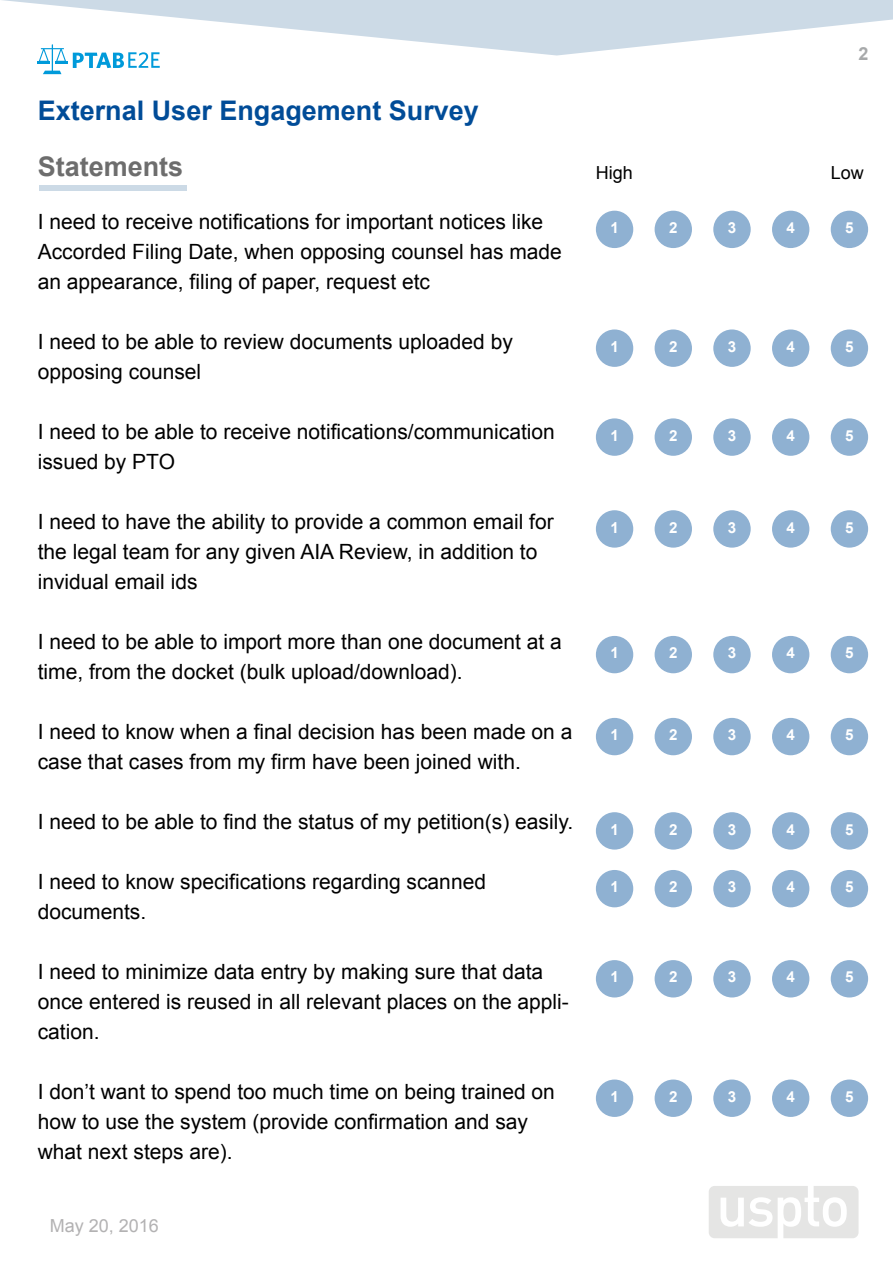
<style>
.page{position:relative;width:893px;height:1263px;background:#fff}
.page>*{position:absolute;margin:0;border:0;box-sizing:border-box;transform-origin:0 0}
.t1{font:700 27px "Arial";color:#004c98}
.t2{font:700 27px "Arial";color:#6d6d6d}
.t3{font:21px/30px "Arial";color:#000}
.t4{font:18px "Arial";color:#b3b2b3}
.t5{font:18px "Arial";color:#000}
.t6{font:700 18px "Arial";color:#a7a9aa}
.t7{font:700 15.15px "Arial";color:#fff}
</style>
<div class="page">
<svg style="left:2px;top:0;width:891px;height:56px;fill:#ccdae6"></svg>
<svg style="left:709px;top:1186px;width:149px;height:52px"></svg>
<svg style="left:22px;top:35px;width:150px;height:40px"></svg>
<div style="left:39px;top:185px;width:148px;height:6px;background:#ccdae6"></div>
<div style="left:596px;top:211px;width:37px;height:37px;background:#8fb1d2;border-radius:50%"></div>
<div style="left:655px;top:211px;width:37px;height:37px;background:#8fb1d2;border-radius:50%"></div>
<div style="left:713px;top:211px;width:38px;height:37px;background:#8fb1d2;border-radius:50%"></div>
<div style="left:772px;top:211px;width:37px;height:37px;background:#8fb1d2;border-radius:50%"></div>
<div style="left:831px;top:211px;width:37px;height:37px;background:#8fb1d2;border-radius:50%"></div>
<div style="left:596px;top:329px;width:37px;height:38px;background:#8fb1d2;border-radius:50%"></div>
<div style="left:655px;top:329px;width:37px;height:38px;background:#8fb1d2;border-radius:50%"></div>
<div style="left:713px;top:329px;width:38px;height:38px;background:#8fb1d2;border-radius:50%"></div>
<div style="left:772px;top:329px;width:37px;height:38px;background:#8fb1d2;border-radius:50%"></div>
<div style="left:831px;top:329px;width:37px;height:38px;background:#8fb1d2;border-radius:50%"></div>
<div style="left:596px;top:510px;width:37px;height:38px;background:#8fb1d2;border-radius:50%"></div>
<div style="left:655px;top:510px;width:37px;height:38px;background:#8fb1d2;border-radius:50%"></div>
<div style="left:713px;top:510px;width:38px;height:38px;background:#8fb1d2;border-radius:50%"></div>
<div style="left:772px;top:510px;width:37px;height:38px;background:#8fb1d2;border-radius:50%"></div>
<div style="left:831px;top:510px;width:37px;height:38px;background:#8fb1d2;border-radius:50%"></div>
<div style="left:596px;top:418px;width:37px;height:38px;background:#8fb1d2;border-radius:50%"></div>
<div style="left:655px;top:418px;width:37px;height:38px;background:#8fb1d2;border-radius:50%"></div>
<div style="left:713px;top:418px;width:38px;height:38px;background:#8fb1d2;border-radius:50%"></div>
<div style="left:772px;top:418px;width:37px;height:38px;background:#8fb1d2;border-radius:50%"></div>
<div style="left:831px;top:418px;width:37px;height:38px;background:#8fb1d2;border-radius:50%"></div>
<div style="left:596px;top:636px;width:37px;height:37px;background:#8fb1d2;border-radius:50%"></div>
<div style="left:655px;top:636px;width:37px;height:37px;background:#8fb1d2;border-radius:50%"></div>
<div style="left:713px;top:636px;width:38px;height:37px;background:#8fb1d2;border-radius:50%"></div>
<div style="left:772px;top:636px;width:37px;height:37px;background:#8fb1d2;border-radius:50%"></div>
<div style="left:831px;top:636px;width:37px;height:37px;background:#8fb1d2;border-radius:50%"></div>
<div style="left:596px;top:718px;width:37px;height:37px;background:#8fb1d2;border-radius:50%"></div>
<div style="left:655px;top:718px;width:37px;height:37px;background:#8fb1d2;border-radius:50%"></div>
<div style="left:713px;top:718px;width:38px;height:37px;background:#8fb1d2;border-radius:50%"></div>
<div style="left:772px;top:718px;width:37px;height:37px;background:#8fb1d2;border-radius:50%"></div>
<div style="left:831px;top:718px;width:37px;height:37px;background:#8fb1d2;border-radius:50%"></div>
<div style="left:596px;top:812px;width:37px;height:37px;background:#8fb1d2;border-radius:50%"></div>
<div style="left:655px;top:812px;width:37px;height:37px;background:#8fb1d2;border-radius:50%"></div>
<div style="left:713px;top:812px;width:38px;height:37px;background:#8fb1d2;border-radius:50%"></div>
<div style="left:772px;top:812px;width:37px;height:37px;background:#8fb1d2;border-radius:50%"></div>
<div style="left:831px;top:812px;width:37px;height:37px;background:#8fb1d2;border-radius:50%"></div>
<div style="left:596px;top:870px;width:37px;height:37px;background:#8fb1d2;border-radius:50%"></div>
<div style="left:655px;top:870px;width:37px;height:37px;background:#8fb1d2;border-radius:50%"></div>
<div style="left:713px;top:870px;width:38px;height:37px;background:#8fb1d2;border-radius:50%"></div>
<div style="left:772px;top:870px;width:37px;height:37px;background:#8fb1d2;border-radius:50%"></div>
<div style="left:831px;top:870px;width:37px;height:37px;background:#8fb1d2;border-radius:50%"></div>
<div style="left:596px;top:960px;width:37px;height:37px;background:#8fb1d2;border-radius:50%"></div>
<div style="left:655px;top:960px;width:37px;height:37px;background:#8fb1d2;border-radius:50%"></div>
<div style="left:713px;top:960px;width:38px;height:37px;background:#8fb1d2;border-radius:50%"></div>
<div style="left:772px;top:960px;width:37px;height:37px;background:#8fb1d2;border-radius:50%"></div>
<div style="left:831px;top:960px;width:37px;height:37px;background:#8fb1d2;border-radius:50%"></div>
<div style="left:596px;top:1079px;width:37px;height:38px;background:#8fb1d2;border-radius:50%"></div>
<div style="left:655px;top:1079px;width:37px;height:38px;background:#8fb1d2;border-radius:50%"></div>
<div style="left:713px;top:1079px;width:38px;height:38px;background:#8fb1d2;border-radius:50%"></div>
<div style="left:772px;top:1079px;width:37px;height:38px;background:#8fb1d2;border-radius:50%"></div>
<div style="left:831px;top:1079px;width:37px;height:38px;background:#8fb1d2;border-radius:50%"></div>
<p class="t1" style="left:38px;top:93px;width:443px">External User Engagement Survey</p>
<p class="t2" style="left:38px;top:149px;width:147px">Statements</p>
<p class="t3" style="left:38px;top:207px;width:526px">I need to receive notifications for important notices like<br>Accorded Filing Date, when opposing counsel has made an appearance, filing of paper, request etc</p>
<p class="t3" style="left:38px;top:327px;width:477px">I need to be able to review documents uploaded by opposing counsel</p>
<p class="t3" style="left:38px;top:417px;width:519px">I need to be able to receive notifications/communication issued by PTO</p>
<p class="t3" style="left:38px;top:507px;width:517px">I need to have the ability to provide a common email for the legal team for any given AIA Review, in addition to invidual email ids</p>
<p class="t3" style="left:38px;top:627px;width:526px">I need to be able to import more than one document at a time, from the docket (bulk upload/download).</p>
<p class="t3" style="left:38px;top:717px;width:536px">I need to know when a final decision has been made on a case that cases from my firm have been joined with.</p>
<p class="t3" style="left:38px;top:807px;width:537px">I need to be able to find the status of my petition(s) easily.</p>
<p class="t3" style="left:38px;top:867px;width:450px">I need to know specifications regarding scanned documents.</p>
<p class="t3" style="left:38px;top:957px;width:533px">I need to minimize data entry by making sure that data once entered is reused in all relevant places on the appli&shy;cation.</p>
<p class="t3" style="left:38px;top:1077px;width:519px">I don’t want to spend too much time on being trained on how to use the system (provide confirmation and say what next steps are).</p>
<p class="t4" style="left:50px;top:1214px;width:111px">May 20, 2016</p>
<p class="t6" style="left:859px;top:42px;width:12px">2</p>
<p class="t5" style="left:596px;top:161px;width:39px">High</p>
<p class="t5" style="left:831px;top:161px;width:35px">Low</p>
<p class="t7" style="left:610px;top:218px;width:10px">1</p>
<p class="t7" style="left:669px;top:218px;width:10px">2</p>
<p class="t7" style="left:728px;top:218px;width:10px">3</p>
<p class="t7" style="left:786px;top:218px;width:10px">4</p>
<p class="t7" style="left:845px;top:218px;width:10px">5</p>
<p class="t7" style="left:610px;top:336px;width:10px">1</p>
<p class="t7" style="left:669px;top:336px;width:10px">2</p>
<p class="t7" style="left:728px;top:336px;width:10px">3</p>
<p class="t7" style="left:786px;top:336px;width:10px">4</p>
<p class="t7" style="left:845px;top:336px;width:10px">5</p>
<p class="t7" style="left:610px;top:425px;width:10px">1</p>
<p class="t7" style="left:669px;top:425px;width:10px">2</p>
<p class="t7" style="left:728px;top:425px;width:10px">3</p>
<p class="t7" style="left:786px;top:425px;width:10px">4</p>
<p class="t7" style="left:845px;top:425px;width:10px">5</p>
<p class="t7" style="left:610px;top:517px;width:10px">1</p>
<p class="t7" style="left:669px;top:517px;width:10px">2</p>
<p class="t7" style="left:728px;top:517px;width:10px">3</p>
<p class="t7" style="left:786px;top:517px;width:10px">4</p>
<p class="t7" style="left:845px;top:517px;width:10px">5</p>
<p class="t7" style="left:610px;top:643px;width:10px">1</p>
<p class="t7" style="left:669px;top:643px;width:10px">2</p>
<p class="t7" style="left:728px;top:643px;width:10px">3</p>
<p class="t7" style="left:786px;top:643px;width:10px">4</p>
<p class="t7" style="left:845px;top:643px;width:10px">5</p>
<p class="t7" style="left:610px;top:725px;width:10px">1</p>
<p class="t7" style="left:669px;top:725px;width:10px">2</p>
<p class="t7" style="left:728px;top:725px;width:10px">3</p>
<p class="t7" style="left:786px;top:725px;width:10px">4</p>
<p class="t7" style="left:845px;top:725px;width:10px">5</p>
<p class="t7" style="left:610px;top:819px;width:10px">1</p>
<p class="t7" style="left:669px;top:819px;width:10px">2</p>
<p class="t7" style="left:728px;top:819px;width:10px">3</p>
<p class="t7" style="left:786px;top:819px;width:10px">4</p>
<p class="t7" style="left:845px;top:819px;width:10px">5</p>
<p class="t7" style="left:610px;top:877px;width:10px">1</p>
<p class="t7" style="left:669px;top:877px;width:10px">2</p>
<p class="t7" style="left:728px;top:877px;width:10px">3</p>
<p class="t7" style="left:786px;top:877px;width:10px">4</p>
<p class="t7" style="left:845px;top:877px;width:10px">5</p>
<p class="t7" style="left:610px;top:967px;width:10px">1</p>
<p class="t7" style="left:669px;top:967px;width:10px">2</p>
<p class="t7" style="left:728px;top:967px;width:10px">3</p>
<p class="t7" style="left:786px;top:967px;width:10px">4</p>
<p class="t7" style="left:845px;top:967px;width:10px">5</p>
<p class="t7" style="left:610px;top:1086px;width:10px">1</p>
<p class="t7" style="left:669px;top:1086px;width:10px">2</p>
<p class="t7" style="left:728px;top:1086px;width:10px">3</p>
<p class="t7" style="left:786px;top:1086px;width:10px">4</p>
<p class="t7" style="left:845px;top:1086px;width:10px">5</p>
</div>
